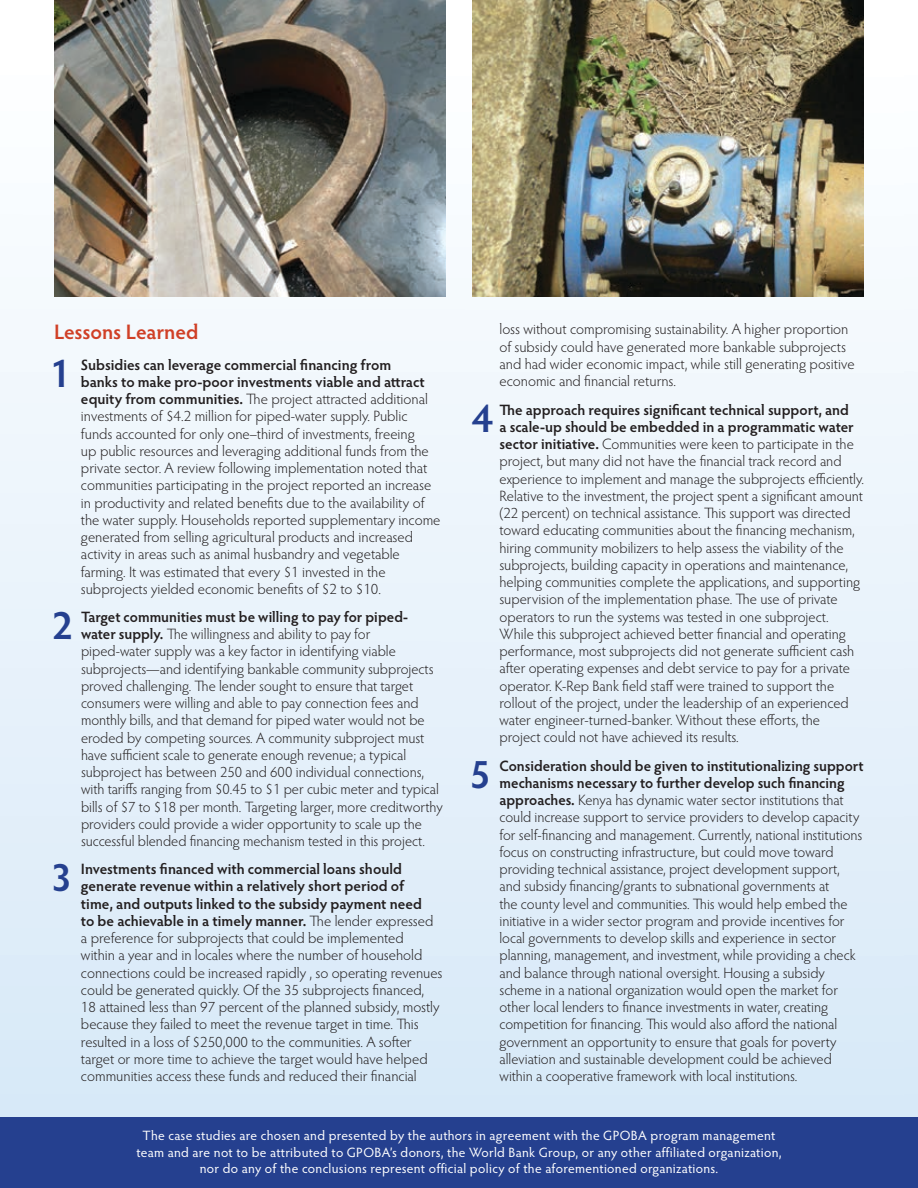
<style>
.page{position:relative;width:918px;height:1188px;background:#fff}
.page>*{position:absolute;margin:0;border:0;box-sizing:border-box;transform-origin:0 0}
.t1{font:600 40.2px "Hypatia Sans Pro";color:#25408f}
.t2{font:600 21px "Hypatia Sans Pro";letter-spacing:-.005em;color:#d04027}
.t3{font:300 15px/17.2px "Hypatia Sans Pro";color:#231f20}
.t4{font:13.5px/16.2px "Hypatia Sans Pro";letter-spacing:.02em;color:#fff;text-align:center}
.s1{font-weight:600}
</style>
<div class="page">
<div style="left:0;top:44px;width:918px;height:1144px;background:linear-gradient(to bottom,#fefeff,#d5e7f7)"></div>
<svg style="left:904px;top:44px;width:14px;height:1073px"></svg>
<div style="left:0;top:1117px;width:918px;height:71px;background:#25408f"></div>
<img style="left:54px;top:0;width:392px;height:296px">
<img style="left:472px;top:0;width:392px;height:296px">
<h2 class="t2" style="left:54px;top:317px;width:146px">Lessons Learned</h2>
<h1 class="t1" style="left:49px;top:345px;width:23px">1</h1>
<p class="t3" style="left:81px;top:356px;width:361px"><span class="s1">Subsidies can leverage commercial financing from<br>banks to make pro-poor investments viable and attract equity from communities.</span> The project attracted additional investments of $4.2 million for piped-water supply. Public funds accounted for only one–third of investments, freeing<br>up public resources and leveraging additional funds from the private sector. A review following implementation noted that communities participating in the project reported an increase in productivity and related benefits due to the availability of the water supply. Households reported supplementary income generated from selling agricultural products and increased activity in areas such as animal husbandry and vegetable farming. It was estimated that every $1 invested in the subprojects yielded economic benefits of $2 to $10.</p>
<h1 class="t1" style="left:51px;top:598px;width:23px">2</h1>
<p class="t3" style="left:81px;top:608px;width:363px"><span class="s1">Target communities must be willing to pay for piped&shy;water supply.</span> The willingness and ability to pay for piped-water supply was a key factor in identifying viable subprojects—and identifying bankable community subprojects proved challenging. The lender sought to ensure that target consumers were willing and able to pay connection fees and monthly bills, and that demand for piped water would not be eroded by competing sources. A community subproject must have sufficient scale to generate enough revenue; a typical subproject has between 250 and 600 individual connections, with tariffs ranging from $0.45 to $1 per cubic meter and typical bills of $7 to $18 per month. Targeting larger, more creditworthy providers could provide a wider opportunity to scale up the successful blended financing mechanism tested in this project.</p>
<h1 class="t1" style="left:51px;top:850px;width:23px">3</h1>
<p class="t3" style="left:81px;top:860px;width:363px"><span class="s1">Investments financed with commercial loans should generate revenue within a relatively short period of<br>time, and outputs linked to the subsidy payment need<br>to be achievable in a timely manner.</span> The lender expressed a preference for subprojects that could be implemented<br>within a year and in locales where the number of household connections could be increased rapidly , so operating revenues could be generated quickly. Of the 35 subprojects financed, 18 attained less than 97 percent of the planned subsidy, mostly because they failed to meet the revenue target in time. This resulted in a loss of $250,000 to the communities. A softer target or more time to achieve the target would have helped communities access these funds and reduced their financial</p>
<p class="t3" style="left:499px;top:320px;width:357px">loss without compromising sustainability. A higher proportion of subsidy could have generated more bankable subprojects and had wider economic impact, while still generating positive economic and financial returns.</p>
<h1 class="t1" style="left:472px;top:390px;width:23px">4</h1>
<p class="t3" style="left:499px;top:401px;width:366px"><span class="s1">The approach requires significant technical support, and<br>a scale-up should be embedded in a programmatic water sector initiative.</span> Communities were keen to participate in the project, but many did not have the financial track record and experience to implement and manage the subprojects efficiently.<br>Relative to the investment, the project spent a significant amount (22 percent) on technical assistance. This support was directed toward educating communities about the financing mechanism, hiring community mobilizers to help assess the viability of the subprojects, building capacity in operations and maintenance, helping communities complete the applications, and supporting supervision of the implementation phase. The use of private operators to run the systems was tested in one subproject.<br>While this subproject achieved better financial and operating performance, most subprojects did not generate sufficient cash after operating expenses and debt service to pay for a private operator. K-Rep Bank field staff were trained to support the rollout of the project, under the leadership of an experienced water engineer-turned-banker. Without these efforts, the project could not have achieved its results.</p>
<h1 class="t1" style="left:470px;top:746px;width:23px">5</h1>
<p class="t3" style="left:500px;top:757px;width:366px"><span class="s1">Consideration should be given to institutionalizing support mechanisms necessary to further develop such financing approaches.</span> Kenya has dynamic water sector institutions that could increase support to service providers to develop capacity for self-financing and management. Currently, national institutions focus on constructing infrastructure, but could move toward providing technical assistance, project development support, and subsidy financing/grants to subnational governments at<br>the county level and communities. This would help embed the initiative in a wider sector program and provide incentives for local governments to develop skills and experience in sector planning, management, and investment, while providing a check and balance through national oversight. Housing a subsidy scheme in a national organization would open the market for other local lenders to finance investments in water, creating competition for financing. This would also afford the national government an opportunity to ensure that goals for poverty alleviation and sustainable development could be achieved within a cooperative framework with local institutions.</p>
<p class="t4" style="left:136px;top:1127px;width:647px">The case studies are chosen and presented by the authors in agreement with the GPOBA program management team and are not to be attributed to GPOBA’s donors, the World Bank Group, or any other affiliated organization, nor do any of the conclusions represent official policy of the aforementioned organizations.</p>
</div>
